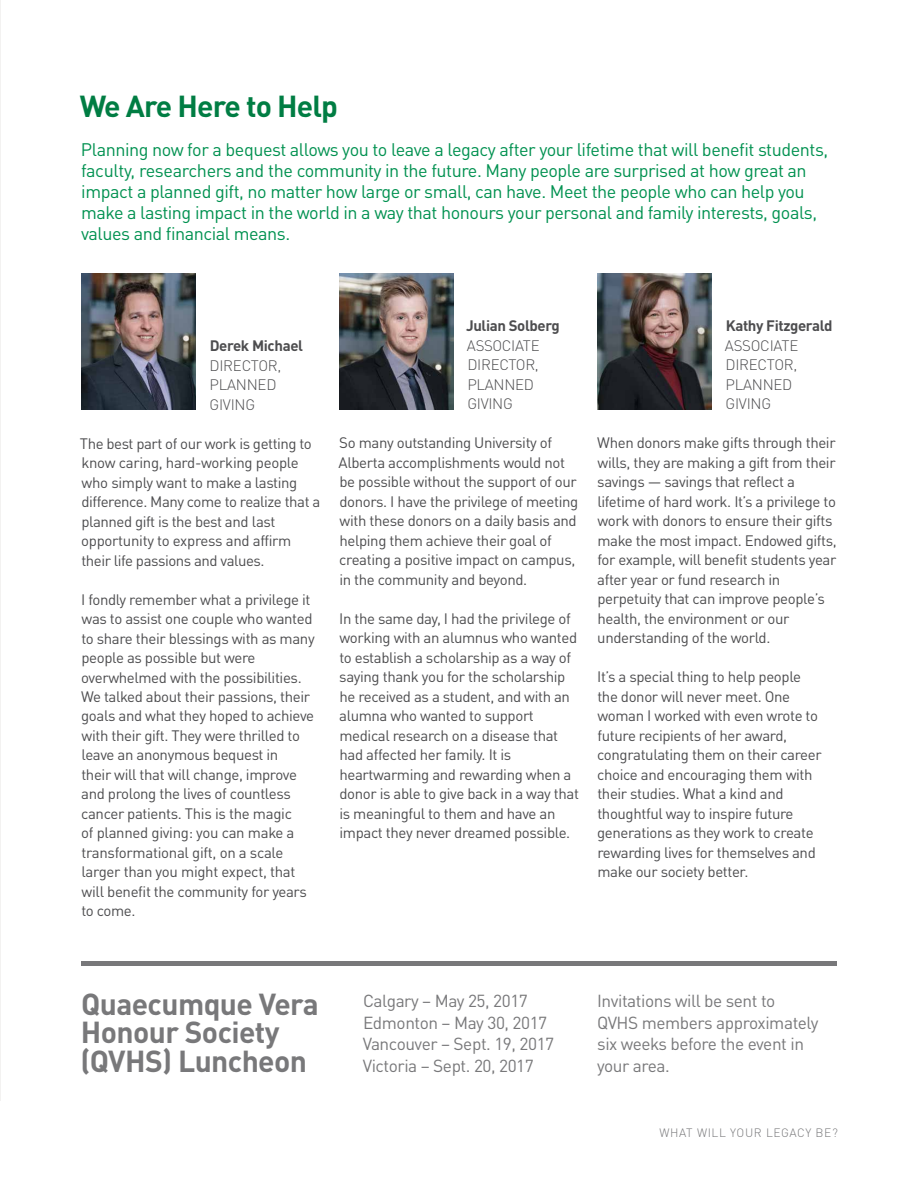
<style>
.page{position:relative;width:918px;height:1188px;background:#fff}
.page>*{position:absolute;margin:0;border:0;box-sizing:border-box;transform-origin:0 0}
.t1{font:700 30px/28.5px "DIN Pro";letter-spacing:-.02em;color:#78787a}
.t2{font:700 30px "DIN Pro";letter-spacing:-.03em;color:#007d43}
.t3{font:18px/21px "DIN Pro";letter-spacing:-.025em;color:#009150}
.t4{font:17.25px/21.8px "DIN Pro";letter-spacing:-.025em;color:#78787a}
.t5{font:15px/19.5px "DIN Pro";letter-spacing:-.025em;color:#4d4d4f}
.t6{font:300 15px/19.5px "DIN Pro";letter-spacing:-.015em;color:#4d4d4f}
.t7{font:700 15px "DIN Pro";letter-spacing:-.025em;color:#4d4d4f}
.t8{font:300 12px "DIN Pro";letter-spacing:.05em;color:#78787a}
</style>
<div class="page">
<hr style="left:0;top:0;width:1px;height:1100px;background:#f3f2f1">
<img style="left:81px;top:273px;width:115px;height:137px">
<img style="left:339px;top:273px;width:115px;height:136px">
<img style="left:597px;top:273px;width:115px;height:137px">
<hr style="left:81px;top:962px;width:756px;height:4px;background:#78787a">
<h1 class="t2" style="left:80px;top:81px;width:260px">We Are Here to Help</h1>
<p class="t3" style="left:81px;top:137px;width:749px">Planning now for a bequest allows you to leave a legacy after your lifetime that will benefit students, faculty, researchers and the community in the future. Many people are surprised at how great an impact a planned gift, no matter how large or small, can have. Meet the people who can help you make a lasting impact in the world in a way that honours your personal and family interests, goals, values and financial means.</p>
<p class="t7" style="left:210px;top:333px;width:95px">Derek Michael</p>
<p class="t6" style="left:209px;top:354px;width:73px">DIRECTOR,<br>PLANNED<br>GIVING</p>
<p class="t5" style="left:80px;top:432px;width:242px">The best part of our work is getting to know caring, hard-working people who simply want to make a lasting difference. Many come to realize that a planned gift is the best and last opportunity to express and affirm their life passions and values.</p>
<p class="t5" style="left:81px;top:588px;width:235px">I fondly remember what a privilege it was to assist one couple who wanted to share their blessings with as many people as possible but were overwhelmed with the possibilities.<br>We talked about their passions, their goals and what they hoped to achieve with their gift. They were thrilled to leave an anonymous bequest in<br>their will that will change, improve and prolong the lives of countless cancer patients. This is the magic<br>of planned giving: you can make a transformational gift, on a scale larger than you might expect, that will benefit the community for years to come.</p>
<p class="t7" style="left:466px;top:314px;width:95px">Julian Solberg</p>
<p class="t6" style="left:467px;top:335px;width:74px">ASSOCIATE<br>DIRECTOR,<br>PLANNED<br>GIVING</p>
<p class="t5" style="left:339px;top:432px;width:241px">So many outstanding University of Alberta accomplishments would not be possible without the support of our donors. I have the privilege of meeting with these donors on a daily basis and helping them achieve their goal of creating a positive impact on campus, in the community and beyond.</p>
<p class="t5" style="left:339px;top:607px;width:241px">In the same day, I had the privilege of working with an alumnus who wanted to establish a scholarship as a way of saying thank you for the scholarship he received as a student, and with an alumna who wanted to support medical research on a disease that had affected her family. It is heartwarming and rewarding when a donor is able to give back in a way that is meaningful to them and have an impact they never dreamed possible.</p>
<p class="t7" style="left:726px;top:314px;width:108px">Kathy Fitzgerald</p>
<p class="t6" style="left:725px;top:335px;width:75px">ASSOCIATE<br>DIRECTOR,<br>PLANNED<br>GIVING</p>
<p class="t5" style="left:597px;top:432px;width:241px">When donors make gifts through their wills, they are making a gift from their savings — savings that reflect a lifetime of hard work. It’s a privilege to work with donors to ensure their gifts make the most impact. Endowed gifts, for example, will benefit students year after year or fund research in perpetuity that can improve people’s health, the environment or our understanding of the world.</p>
<p class="t5" style="left:597px;top:666px;width:226px">It’s a special thing to help people the donor will never meet. One woman I worked with even wrote to future recipients of her award, congratulating them on their career choice and encouraging them with their studies. What a kind and thoughtful way to inspire future generations as they work to create rewarding lives for themselves and make our society better.</p>
<h1 class="t1" style="left:80px;top:986px;width:240px">Quaecumque Vera<br>Honour Society (QVHS) Luncheon</h1>
<p class="t4" style="left:597px;top:988px;width:223px">Invitations will be sent to<br>QVHS members approximately six weeks before the event in your area.</p>
<p class="t4" style="left:363px;top:988px;width:193px">Calgary – May 25, 2017<br>Edmonton – May 30, 2017<br>Vancouver – Sept. 19, 2017<br>Victoria – Sept. 20, 2017</p>
<p class="t8" style="left:659px;top:1123px;width:180px">WHAT WILL YOUR LEGACY BE?</p>
</div>
